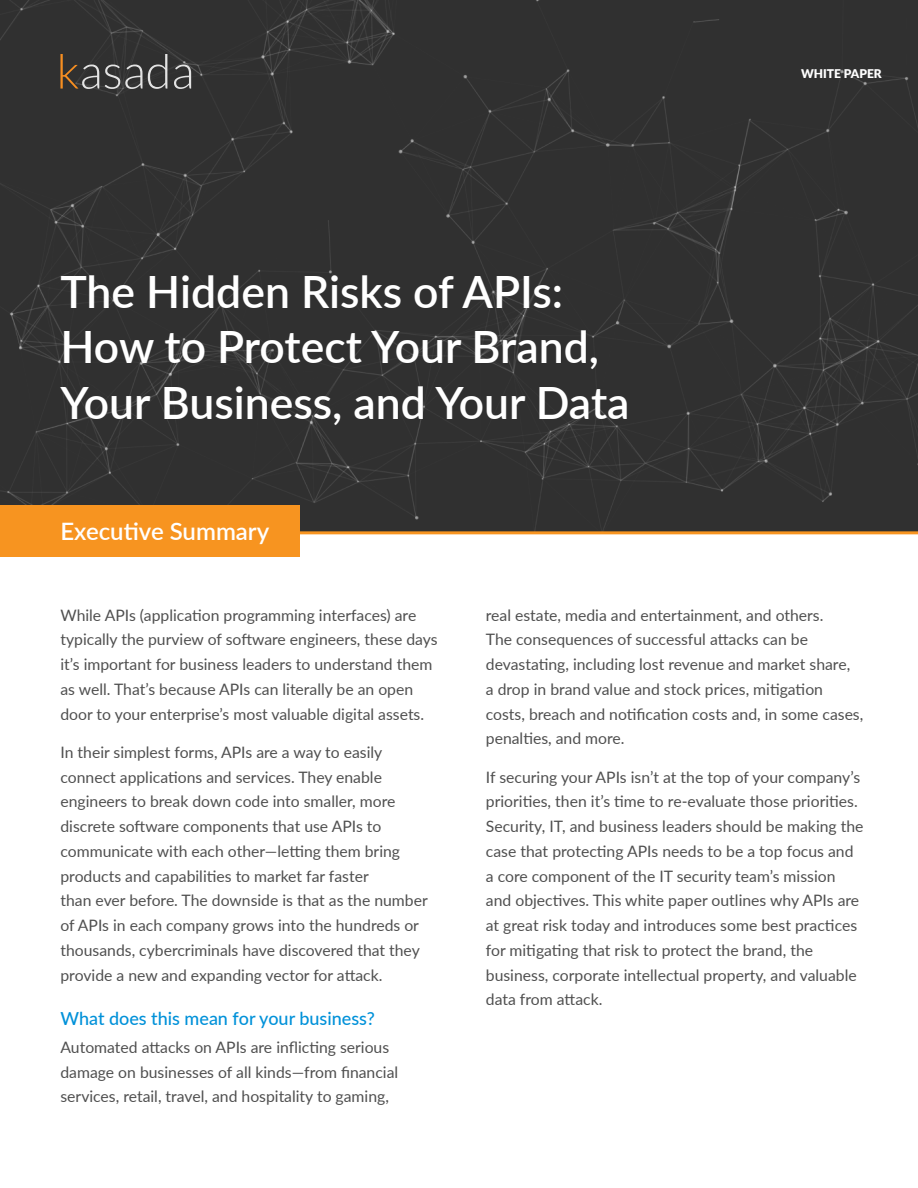
<style>
.page{position:relative;width:918px;height:1188px;background:#fff}
.page>*{position:absolute;margin:0;border:0;box-sizing:border-box;transform-origin:0 0}
.t1{font:600 44.55px/55.7px "Lato";color:#fff}
.t2{font:600 24px "Lato";color:#fff}
.t3{font:500 18px "Lato";color:#0091d9}
.Body_Exec_Summary{font:15.75px/24.8px "Lato";color:#4f4f4f}
.t4{font:900 12px "Lato";color:#fff}
</style>
<div class="page">
<div style="left:0;top:0;width:918px;height:531px;background:#303030"></div>
<hr style="left:0;top:531px;width:918px;height:3px;background:#f79420">
<svg style="left:60px;top:54px;width:131px;height:35px;background:#514e4b"></svg>
<div style="left:0;top:506px;width:299px;height:51px;background:#f79420"></div>
<p class="t1" style="left:60px;top:262px;width:571px">The Hidden Risks of APIs:<br>How to Protect Your Brand,<br>Your Business, and Your Data</p>
<h2 class="t2" style="left:60px;top:513px;width:210px">Executive Summary</h2>
<p class="t4" style="left:801px;top:64px;width:82px">WHITE PAPER</p>
<p class="Body_Exec_Summary" style="left:60px;top:602px;width:379px">While APIs (application programming interfaces) are typically the purview of software engineers, these days it’s important for business leaders to understand them as well. That’s because APIs can literally be an open door to your enterprise’s most valuable digital assets.</p>
<p class="Body_Exec_Summary" style="left:60px;top:739px;width:369px">In their simplest forms, APIs are a way to easily connect applications and services. They enable engineers to break down code into smaller, more discrete software components that use APIs to communicate with each other—letting them bring products and capabilities to market far faster<br>than ever before. The downside is that as the number of APIs in each company grows into the hundreds or thousands, cybercriminals have discovered that they provide a new and expanding vector for attack.</p>
<h2 class="t3" style="left:60px;top:1005px;width:316px">What does this mean for your business?</h2>
<p class="Body_Exec_Summary" style="left:60px;top:1034px;width:339px">Automated attacks on APIs are inflicting serious damage on businesses of all kinds—from financial services, retail, travel, and hospitality to gaming,</p>
<p class="Body_Exec_Summary" style="left:486px;top:602px;width:379px">real estate, media and entertainment, and others.<br>The consequences of successful attacks can be devastating, including lost revenue and market share,<br>a drop in brand value and stock prices, mitigation costs, breach and notification costs and, in some cases, penalties, and more.</p>
<p class="Body_Exec_Summary" style="left:486px;top:764px;width:379px">If securing your APIs isn’t at the top of your company’s priorities, then it’s time to re-evaluate those priorities.<br>Security, IT, and business leaders should be making the case that protecting APIs needs to be a top focus and a core component of the IT security team’s mission and objectives. This white paper outlines why APIs are at great risk today and introduces some best practices for mitigating that risk to protect the brand, the business, corporate intellectual property, and valuable data from attack.</p>
</div>
